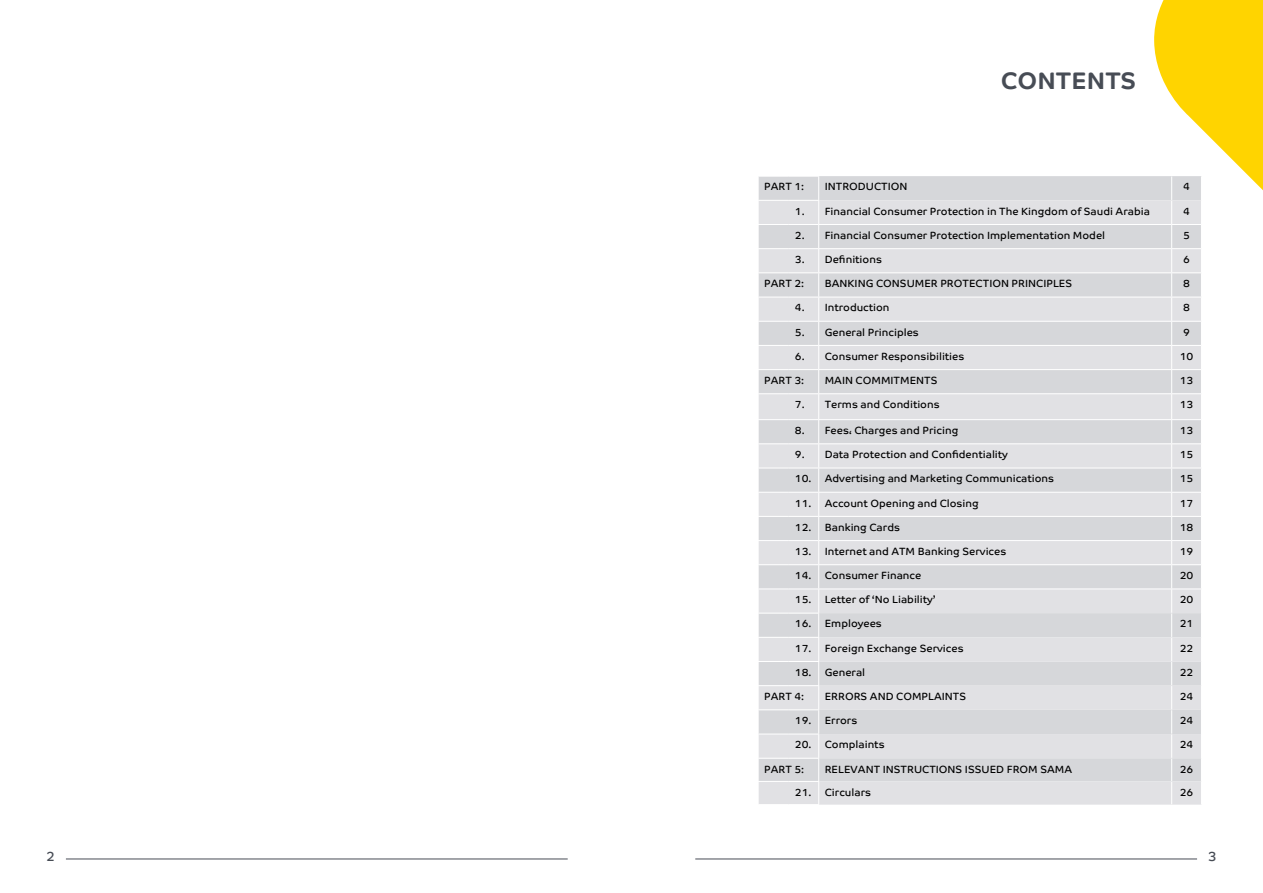
<style>
.page{position:relative;width:1263px;height:893px;background:#fff}
.page>*{position:absolute;margin:0;border:0;box-sizing:border-box;transform-origin:0 0}
.t1{font:700 24px "Co Text";color:#474c55}
.t2{font:13.5px "Co Text";color:#474c55}
.t3{font:10.5px "Co Text";color:#000}
</style>
<div class="page">
<hr style="left:695px;top:859px;width:502px;height:1px;background:#474c55">
<hr style="left:66px;top:859px;width:502px;height:1px;background:#474c55">
<div style="left:759px;top:176px;width:394px;height:24px;background:#d6d7da"></div>
<svg style="left:759px;top:200px;width:442px;height:605px;background:#dcdcdf"></svg>
<hr style="left:758px;top:176px;width:31px;height:1px;background:#fff">
<hr style="left:789px;top:176px;width:30px;height:1px;background:#fff">
<hr style="left:758px;top:200px;width:31px;height:1px;background:#fff">
<hr style="left:789px;top:200px;width:30px;height:1px;background:#fff">
<hr style="left:758px;top:224px;width:31px;height:1px;background:#fff">
<hr style="left:789px;top:224px;width:30px;height:1px;background:#fff">
<hr style="left:819px;top:224px;width:353px;height:1px;background:#fff">
<hr style="left:758px;top:248px;width:31px;height:1px;background:#fff">
<hr style="left:789px;top:248px;width:30px;height:1px;background:#fff">
<hr style="left:819px;top:248px;width:353px;height:1px;background:#fff">
<hr style="left:758px;top:272px;width:31px;height:1px;background:#fff">
<hr style="left:789px;top:272px;width:30px;height:1px;background:#fff">
<hr style="left:819px;top:272px;width:353px;height:1px;background:#fff">
<hr style="left:758px;top:297px;width:31px;height:1px;background:#fff">
<hr style="left:789px;top:297px;width:30px;height:1px;background:#fff">
<hr style="left:819px;top:297px;width:353px;height:1px;background:#fff">
<hr style="left:758px;top:321px;width:31px;height:1px;background:#fff">
<hr style="left:789px;top:321px;width:30px;height:1px;background:#fff">
<hr style="left:819px;top:321px;width:353px;height:1px;background:#fff">
<hr style="left:758px;top:345px;width:31px;height:1px;background:#fff">
<hr style="left:789px;top:345px;width:30px;height:1px;background:#fff">
<hr style="left:819px;top:345px;width:353px;height:1px;background:#fff">
<hr style="left:758px;top:369px;width:31px;height:1px;background:#fff">
<hr style="left:789px;top:369px;width:30px;height:1px;background:#fff">
<hr style="left:819px;top:369px;width:353px;height:1px;background:#fff">
<hr style="left:758px;top:393px;width:31px;height:1px;background:#fff">
<hr style="left:789px;top:393px;width:30px;height:1px;background:#fff">
<hr style="left:819px;top:393px;width:353px;height:1px;background:#fff">
<hr style="left:758px;top:419px;width:31px;height:1px;background:#fff">
<hr style="left:789px;top:419px;width:30px;height:1px;background:#fff">
<hr style="left:819px;top:419px;width:353px;height:1px;background:#fff">
<hr style="left:758px;top:443px;width:31px;height:1px;background:#fff">
<hr style="left:789px;top:443px;width:30px;height:1px;background:#fff">
<hr style="left:819px;top:443px;width:353px;height:1px;background:#fff">
<hr style="left:758px;top:468px;width:31px;height:1px;background:#fff">
<hr style="left:789px;top:468px;width:30px;height:1px;background:#fff">
<hr style="left:819px;top:468px;width:353px;height:1px;background:#fff">
<hr style="left:758px;top:492px;width:31px;height:1px;background:#fff">
<hr style="left:789px;top:492px;width:30px;height:1px;background:#fff">
<hr style="left:819px;top:492px;width:353px;height:1px;background:#fff">
<hr style="left:758px;top:516px;width:31px;height:1px;background:#fff">
<hr style="left:789px;top:516px;width:30px;height:1px;background:#fff">
<hr style="left:819px;top:516px;width:353px;height:1px;background:#fff">
<hr style="left:758px;top:540px;width:31px;height:1px;background:#fff">
<hr style="left:789px;top:540px;width:30px;height:1px;background:#fff">
<hr style="left:819px;top:540px;width:353px;height:1px;background:#fff">
<hr style="left:758px;top:564px;width:31px;height:1px;background:#fff">
<hr style="left:789px;top:564px;width:30px;height:1px;background:#fff">
<hr style="left:819px;top:564px;width:353px;height:1px;background:#fff">
<hr style="left:758px;top:589px;width:31px;height:1px;background:#fff">
<hr style="left:789px;top:589px;width:30px;height:1px;background:#fff">
<hr style="left:819px;top:589px;width:353px;height:1px;background:#fff">
<hr style="left:758px;top:613px;width:31px;height:1px;background:#fff">
<hr style="left:789px;top:613px;width:30px;height:1px;background:#fff">
<hr style="left:758px;top:637px;width:31px;height:1px;background:#fff">
<hr style="left:789px;top:637px;width:30px;height:1px;background:#fff">
<hr style="left:758px;top:661px;width:31px;height:1px;background:#fff">
<hr style="left:789px;top:661px;width:30px;height:1px;background:#fff">
<hr style="left:758px;top:685px;width:31px;height:1px;background:#fff">
<hr style="left:789px;top:685px;width:30px;height:1px;background:#fff">
<hr style="left:758px;top:709px;width:31px;height:1px;background:#fff">
<hr style="left:789px;top:709px;width:30px;height:1px;background:#fff">
<hr style="left:758px;top:734px;width:31px;height:1px;background:#fff">
<hr style="left:789px;top:734px;width:30px;height:1px;background:#fff">
<hr style="left:758px;top:758px;width:31px;height:1px;background:#fff">
<hr style="left:789px;top:758px;width:30px;height:1px;background:#fff">
<hr style="left:758px;top:781px;width:31px;height:1px;background:#fff">
<svg style="left:758px;top:177px;width:1px;height:604px"></svg>
<hr style="left:789px;top:781px;width:30px;height:1px;background:#fff">
<svg style="left:818px;top:177px;width:1px;height:627px"></svg>
<svg style="left:1153px;top:0;width:110px;height:804px"></svg>
<hr style="left:758px;top:804px;width:31px;height:1px;background:#fff">
<hr style="left:789px;top:804px;width:30px;height:1px;background:#fff">
<p class="t2" style="left:46px;top:848px;width:10px">2</p>
<h1 class="t1" style="left:1001px;top:67px;width:35px">CONTENTS</h1>
<p class="t3" style="left:764px;top:181px;width:42px">PART 1:</p>
<p class="t3" style="left:825px;top:181px;width:84px">INTRODUCTION</p>
<p class="t3" style="left:1183px;top:181px;width:8px">4</p>
<p class="t3" style="left:795px;top:205px;width:357px">1. Financial Consumer Protection in The Kingdom of Saudi Arabia</p>
<p class="t3" style="left:1183px;top:205px;width:8px">4</p>
<p class="t3" style="left:795px;top:229px;width:312px">2. Financial Consumer Protection Implementation Model</p>
<p class="t3" style="left:1183px;top:229px;width:8px">5</p>
<p class="t3" style="left:795px;top:253px;width:89px">3. Definitions</p>
<p class="t3" style="left:1183px;top:253px;width:8px">6</p>
<p class="t3" style="left:764px;top:277px;width:42px">PART 2:</p>
<p class="t3" style="left:825px;top:277px;width:249px">BANKING CONSUMER PROTECTION PRINCIPLES</p>
<p class="t3" style="left:1183px;top:277px;width:8px">8</p>
<p class="t3" style="left:795px;top:302px;width:96px">4. Introduction</p>
<p class="t3" style="left:1183px;top:302px;width:8px">8</p>
<p class="t3" style="left:795px;top:326px;width:126px">5. General Principles</p>
<p class="t3" style="left:1183px;top:326px;width:8px">9</p>
<p class="t3" style="left:795px;top:350px;width:171px">6. Consumer Responsibilities</p>
<p class="t3" style="left:1180px;top:350px;width:15px">10</p>
<p class="t3" style="left:764px;top:374px;width:42px">PART 3:</p>
<p class="t3" style="left:825px;top:374px;width:114px">MAIN COMMITMENTS</p>
<p class="t3" style="left:1180px;top:374px;width:15px">13</p>
<p class="t3" style="left:795px;top:398px;width:146px">7. Terms and Conditions</p>
<p class="t3" style="left:1180px;top:398px;width:15px">13</p>
<p class="t3" style="left:795px;top:424px;width:165px">8. Fees، Charges and Pricing</p>
<p class="t3" style="left:1180px;top:424px;width:15px">13</p>
<p class="t3" style="left:795px;top:448px;width:215px">9. Data Protection and Confidentiality</p>
<p class="t3" style="left:1180px;top:448px;width:15px">15</p>
<p class="t3" style="left:795px;top:473px;width:261px">10. Advertising and Marketing Communications</p>
<p class="t3" style="left:1180px;top:473px;width:15px">15</p>
<p class="t3" style="left:795px;top:497px;width:185px">11. Account Opening and Closing</p>
<p class="t3" style="left:1180px;top:497px;width:15px">17</p>
<p class="t3" style="left:795px;top:521px;width:107px">12. Banking Cards</p>
<p class="t3" style="left:1180px;top:521px;width:15px">18</p>
<p class="t3" style="left:795px;top:545px;width:213px">13. Internet and ATM Banking Services</p>
<p class="t3" style="left:1180px;top:545px;width:15px">19</p>
<p class="t3" style="left:795px;top:569px;width:128px">14. Consumer Finance</p>
<p class="t3" style="left:1180px;top:569px;width:15px">20</p>
<p class="t3" style="left:795px;top:593px;width:143px">15. Letter of ‘No Liability’</p>
<p class="t3" style="left:1180px;top:593px;width:15px">20</p>
<p class="t3" style="left:795px;top:618px;width:89px">16. Employees</p>
<p class="t3" style="left:1180px;top:618px;width:15px">21</p>
<p class="t3" style="left:795px;top:642px;width:170px">17. Foreign Exchange Services</p>
<p class="t3" style="left:1180px;top:642px;width:15px">22</p>
<p class="t3" style="left:795px;top:666px;width:72px">18. General</p>
<p class="t3" style="left:1180px;top:666px;width:15px">22</p>
<p class="t3" style="left:764px;top:690px;width:42px">PART 4:</p>
<p class="t3" style="left:825px;top:690px;width:143px">ERRORS AND COMPLAINTS</p>
<p class="t3" style="left:1180px;top:690px;width:15px">24</p>
<p class="t3" style="left:795px;top:714px;width:64px">19. Errors</p>
<p class="t3" style="left:1180px;top:714px;width:15px">24</p>
<p class="t3" style="left:795px;top:739px;width:91px">20. Complaints</p>
<p class="t3" style="left:1180px;top:739px;width:15px">24</p>
<p class="t3" style="left:764px;top:763px;width:42px">PART 5:</p>
<p class="t3" style="left:825px;top:763px;width:249px">RELEVANT INSTRUCTIONS ISSUED FROM SAMA</p>
<p class="t3" style="left:1180px;top:763px;width:15px">26</p>
<p class="t3" style="left:795px;top:786px;width:78px">21. Circulars</p>
<p class="t3" style="left:1180px;top:786px;width:15px">26</p>
<p class="t2" style="left:1208px;top:848px;width:10px">3</p>
</div>
